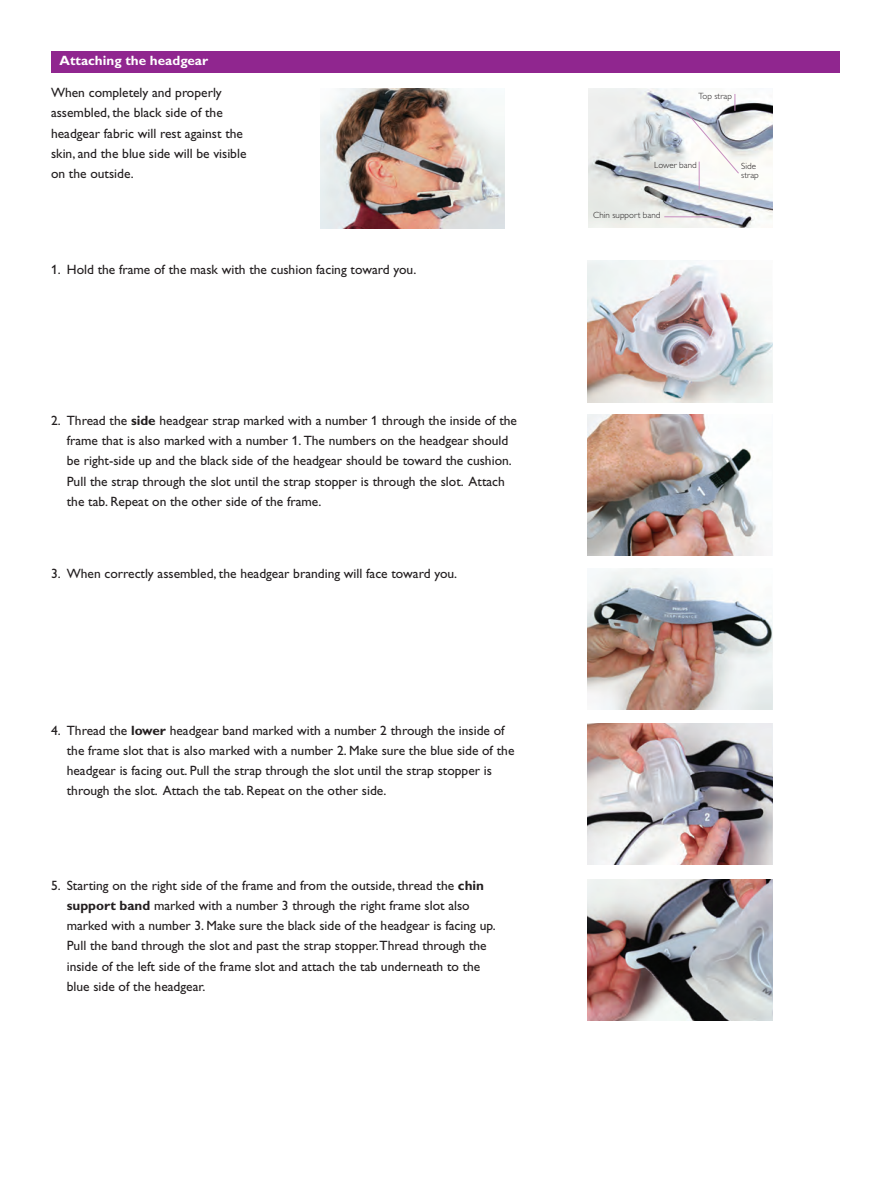
<style>
.page{position:relative;width:891px;height:1188px;background:#fff}
.page>*{position:absolute;margin:0;border:0;box-sizing:border-box;transform-origin:0 0}
.t1{font:13.5px/20.2px "Gill Alt One";color:#231f20}
.t2{font:700 13.5px "Gill Sans Std";color:#fff}
.t3{font:300 9px/9px "Gill Alt One";color:#231f20}
.s1{font-weight:700}
</style>
<div class="page">
<div style="left:51px;top:51px;width:789px;height:22px;background:#90268f"></div>
<img style="left:587px;top:261px;width:186px;height:141px">
<img style="left:587px;top:414px;width:177px;height:141px">
<img style="left:587px;top:568px;width:186px;height:141px">
<img style="left:587px;top:723px;width:186px;height:141px">
<img style="left:587px;top:879px;width:186px;height:141px">
<img style="left:588px;top:88px;width:185px;height:140px">
<img style="left:320px;top:89px;width:185px;height:140px">
<hr style="left:664px;top:216px;width:57px;height:1px;background:#c78ebf">
<svg style="left:685px;top:94px;width:55px;height:96px"></svg>
<p class="t2" style="left:60px;top:56px;width:150px">Attaching the headgear</p>
<p class="t1" style="left:51px;top:84px;width:197px">When completely and properly assembled, the black side of the headgear fabric will rest against the skin, and the blue side will be visible on the outside.</p>
<p class="t1" style="left:51px;top:261px;width:367px">1. Hold the frame of the mask with the cushion facing toward you.</p>
<p class="t1" style="left:67px;top:411px;width:452px;text-indent:-16px">2. Thread the <span class="s1">side</span> headgear strap marked with a number 1 through the inside of the frame that is also marked with a number 1. The numbers on the headgear should be right-side up and the black side of the headgear should be toward the cushion.<br>Pull the strap through the slot until the strap stopper is through the slot. Attach the tab. Repeat on the other side of the frame.</p>
<p class="t1" style="left:51px;top:564px;width:408px">3. When correctly assembled, the headgear branding will face toward you.</p>
<p class="t1" style="left:67px;top:721px;width:449px;text-indent:-16px">4. Thread the <span class="s1">lower</span> headgear band marked with a number 2 through the inside of the frame slot that is also marked with a number 2. Make sure the blue side of the headgear is facing out. Pull the strap through the slot until the strap stopper is through the slot. Attach the tab. Repeat on the other side.</p>
<p class="t1" style="left:67px;top:876px;width:430px;text-indent:-16px">5. Starting on the right side of the frame and from the outside, thread the <span class="s1">chin support band</span> marked with a number 3 through the right frame slot also marked with a number 3. Make sure the black side of the headgear is facing up.<br>Pull the band through the slot and past the strap stopper.Thread through the inside of the left side of the frame slot and attach the tab underneath to the blue side of the headgear.</p>
<p class="t3" style="left:699px;top:92px;width:35px">Top strap</p>
<p class="t3" style="left:654px;top:161px;width:44px">Lower band</p>
<p class="t3" style="left:593px;top:211px;width:69px">Chin support band</p>
<p class="t3" style="left:741px;top:163px;width:19px">Side strap</p>
</div>
